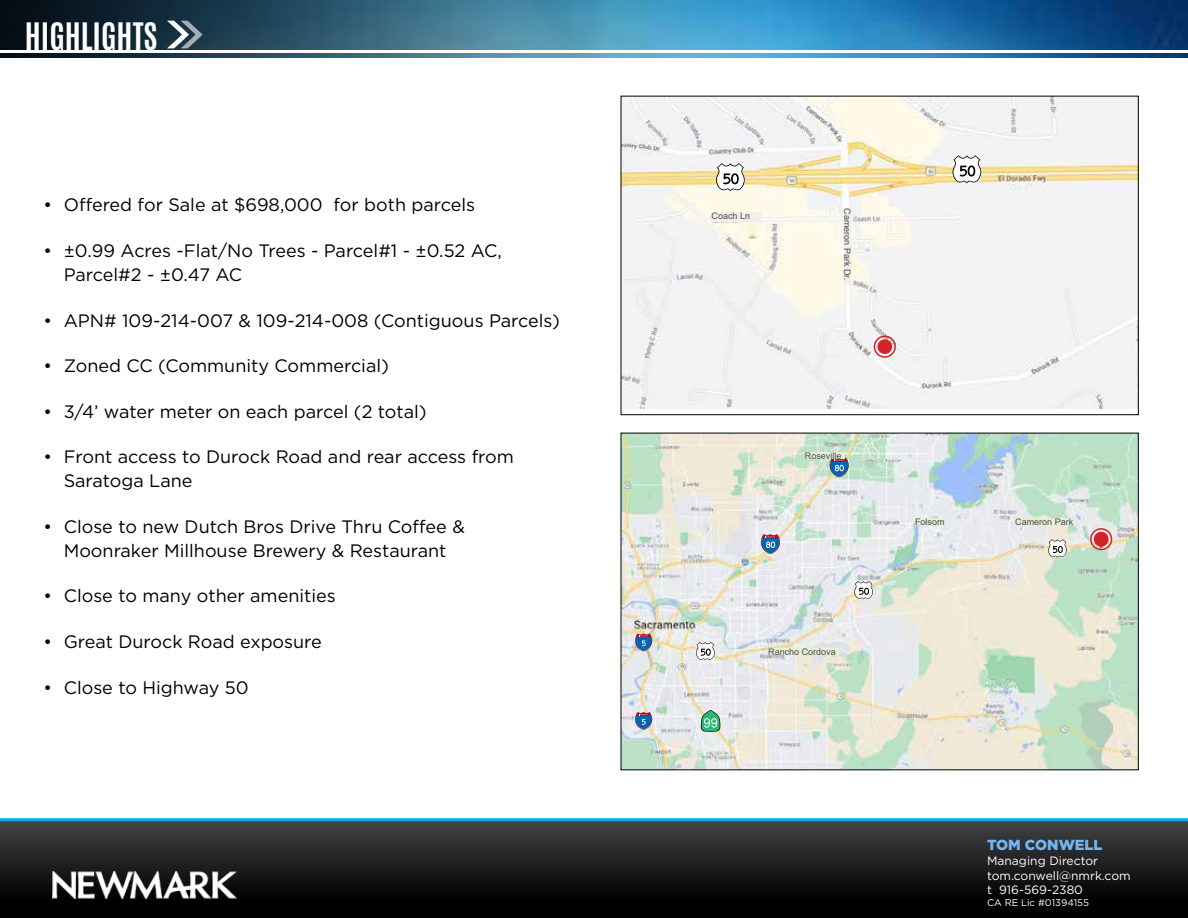
<style>
.page{position:relative;width:1188px;height:918px;background:#fff}
.page>*{position:absolute;margin:0;border:0;box-sizing:border-box;transform-origin:0 0}
.t1{font:700 31.65px "Antonio";color:#fff}
.t2{font:18px/24px "Gotham";color:#000}
.t3{font:900 14.55px "Gotham";color:#72b6f3}
.t4{font:12.15px/14.5px "Gotham";color:#fff}
.t5{font:9.75px "Gotham";color:#fff}
.t6{font:9px "Arial";color:#4d4d4f}
</style>
<div class="page">
<div style="left:0;top:822px;width:1188px;height:96px;background:linear-gradient(to bottom,#404142,#000)"></div>
<svg style="left:0;top:0;width:1188px;height:57px;background:#2e698d"></svg>
<hr style="left:0;top:818px;width:1188px;height:3px;background:#00aeef">
<hr style="left:0;top:51px;width:1188px;height:2px;background:#fff">
<img style="left:52px;top:871px;width:185px;height:29px">
<svg style="left:167px;top:21px;width:36px;height:27px"></svg>
<img style="left:623px;top:98px;width:514px;height:310px">
<div style="left:621px;top:96px;width:518px;height:319px;border:1px solid #000"></div>
<img style="left:623px;top:435px;width:514px;height:333px">
<svg style="left:716px;top:163px;width:30px;height:30px"></svg>
<svg style="left:952px;top:155px;width:31px;height:30px"></svg>
<svg style="left:1048px;top:539px;width:20px;height:20px"></svg>
<svg style="left:854px;top:581px;width:20px;height:19px"></svg>
<svg style="left:696px;top:642px;width:20px;height:19px"></svg>
<svg style="left:825px;top:457px;width:28px;height:20px"></svg>
<svg style="left:757px;top:534px;width:27px;height:20px"></svg>
<svg style="left:631px;top:633px;width:25px;height:18px"></svg>
<svg style="left:631px;top:712px;width:25px;height:18px"></svg>
<svg style="left:701px;top:710px;width:19px;height:22px"></svg>
<div style="left:1094px;top:532px;width:15px;height:15px;background:#d2232a;border-radius:50%"></div>
<div style="left:1090px;top:528px;width:22px;height:22px;border:2px solid #d2232a;border-radius:50%"></div>
<div style="left:877px;top:339px;width:15px;height:15px;background:#d2232a;border-radius:50%"></div>
<div style="left:874px;top:336px;width:22px;height:22px;border:2px solid #d2232a;border-radius:50%"></div>
<div style="left:1015px;top:519px;width:58px;height:6px;background:#e5efd4"></div>
<div style="left:844px;top:208px;width:7px;height:77px;background:#f0efea"></div>
<div style="left:712px;top:213px;width:49px;height:9px;background:#f0efea"></div>
<div style="left:768px;top:648px;width:71px;height:7px;background:#e5efd4"></div>
<div style="left:805px;top:452px;width:39px;height:7px;background:#e5efd4"></div>
<div style="left:915px;top:519px;width:30px;height:6px;background:#e5efd4"></div>
<h1 class="t1" style="left:25px;top:12px;width:134px">HIGHLIGHTS</h1>
<p class="t2" style="left:43px;top:193px;width:433px">• Offered for Sale at $698,000 for both parcels</p>
<p class="t2" style="left:64px;top:238px;width:440px;text-indent:-20px">• ±0.99 Acres -Flat/No Trees - Parcel#1 - ±0.52 AC,<br>Parcel#2 - ±0.47 AC</p>
<p class="t2" style="left:43px;top:308px;width:518px">• APN# 109-214-007 &amp; 109-214-008 (Contiguous Parcels)</p>
<p class="t2" style="left:43px;top:353px;width:347px">• Zoned CC (Community Commercial)</p>
<p class="t2" style="left:43px;top:399px;width:385px">• 3/4’ water meter on each parcel (2 total)</p>
<p class="t2" style="left:64px;top:445px;width:452px;text-indent:-20px">• Front access to Durock Road and rear access from<br>Saratoga Lane</p>
<p class="t2" style="left:43px;top:514px;width:423px;text-align:center">• Close to new Dutch Bros Drive Thru Coffee &amp;<br>Moonraker Millhouse Brewery &amp; Restaurant</p>
<p class="t2" style="left:43px;top:584px;width:294px">• Close to many other amenities</p>
<p class="t2" style="left:43px;top:629px;width:280px">• Great Durock Road exposure</p>
<p class="t2" style="left:43px;top:675px;width:207px">• Close to Highway 50</p>
<p class="t6" style="left:712px;top:210px;width:40px">Coach Ln</p>
<p class="t6" style="left:854px;top:208px;width:74px;rotate:90deg">Cameron Park Dr.</p>
<p class="t6" style="left:805px;top:450px;width:38px">Roseville</p>
<p class="t6" style="left:768px;top:645px;width:69px">Rancho Cordova</p>
<p class="t6" style="left:915px;top:516px;width:31px">Folsom</p>
<p class="t6" style="left:1015px;top:516px;width:60px">Cameron Park</p>
<p class="t3" style="left:987px;top:835px;width:117px">TOM CONWELL</p>
<p class="t4" style="left:987px;top:853px;width:145px">Managing Director tom.conwell@nmrk.com t 916-569-2380</p>
<p class="t5" style="left:987px;top:896px;width:104px">CA RE Lic #01394155</p>
</div>
